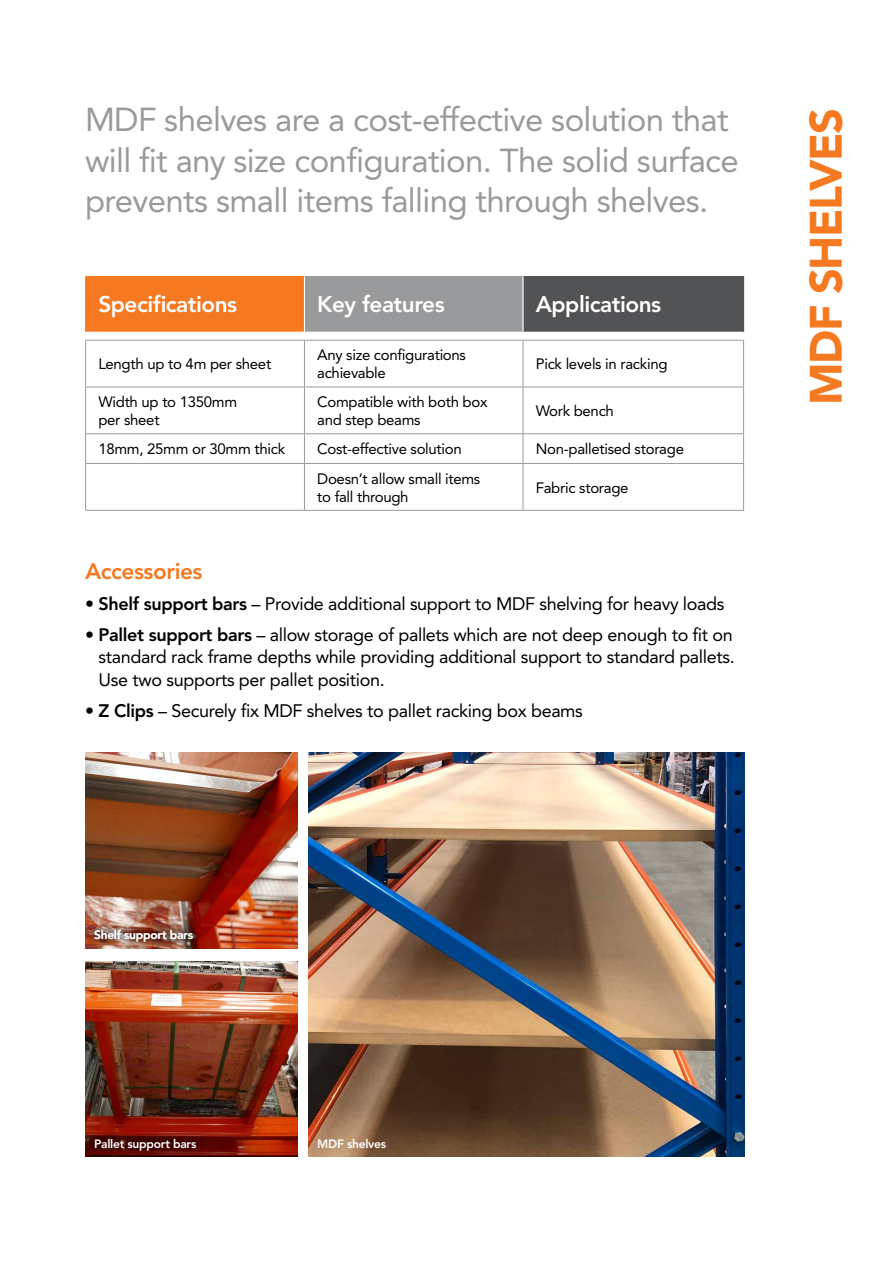
<style>
.page{position:relative;width:893px;height:1263px;background:#fff}
.page>*{position:absolute;margin:0;border:0;box-sizing:border-box;transform-origin:0 0}
.t1{font:900 45px "Avenir";letter-spacing:-.03em;color:#f47920}
.t2{font:33px/40.5px "Avenir";letter-spacing:-.02em;color:#989a9c}
.t3{font:800 22.5px "Avenir";letter-spacing:-.02em;color:#fff}
.t4{font:800 22.5px "Avenir";letter-spacing:-.02em;color:#f47920}
.t5{font:18px/22.5px "Avenir";letter-spacing:-.02em;color:#000;text-align:justify}
.t6{font:15px/18px "Avenir";letter-spacing:-.02em;color:#000}
.t7{font:800 12px "Avenir";letter-spacing:-.02em;color:#fff}
.s1{font-weight:800}
</style>
<div class="page">
<div style="left:86px;top:276px;width:218px;height:56px;background:#f47920"></div>
<div style="left:304px;top:276px;width:219px;height:56px;background:#989a9c"></div>
<div style="left:523px;top:276px;width:221px;height:56px;background:#525355"></div>
<svg style="left:86px;top:339px;width:658px;height:1px"></svg>
<hr style="left:85px;top:276px;width:1px;height:56px;background:#f47920">
<hr style="left:304px;top:276px;width:1px;height:56px;background:#fff">
<hr style="left:522px;top:276px;width:2px;height:56px;background:#fff">
<hr style="left:85px;top:340px;width:219px;height:1px;background:#989a9c">
<hr style="left:85px;top:341px;width:1px;height:46px;background:#989a9c">
<hr style="left:304px;top:340px;width:219px;height:1px;background:#989a9c">
<hr style="left:304px;top:341px;width:1px;height:46px;background:#989a9c">
<hr style="left:523px;top:340px;width:221px;height:1px;background:#989a9c">
<hr style="left:523px;top:341px;width:1px;height:46px;background:#989a9c">
<hr style="left:743px;top:341px;width:1px;height:46px;background:#989a9c">
<hr style="left:85px;top:387px;width:219px;height:1px;background:#989a9c">
<hr style="left:85px;top:387px;width:1px;height:46px;background:#989a9c">
<hr style="left:304px;top:387px;width:219px;height:1px;background:#989a9c">
<hr style="left:304px;top:387px;width:1px;height:46px;background:#989a9c">
<hr style="left:523px;top:387px;width:221px;height:1px;background:#989a9c">
<hr style="left:523px;top:387px;width:1px;height:46px;background:#989a9c">
<hr style="left:743px;top:387px;width:1px;height:46px;background:#989a9c">
<hr style="left:85px;top:433px;width:219px;height:1px;background:#989a9c">
<svg style="left:85px;top:434px;width:1px;height:29px"></svg>
<hr style="left:304px;top:433px;width:219px;height:1px;background:#989a9c">
<svg style="left:304px;top:434px;width:1px;height:29px"></svg>
<hr style="left:523px;top:433px;width:221px;height:1px;background:#989a9c">
<svg style="left:523px;top:434px;width:1px;height:29px"></svg>
<svg style="left:743px;top:434px;width:1px;height:29px"></svg>
<hr style="left:85px;top:463px;width:219px;height:1px;background:#989a9c">
<hr style="left:85px;top:464px;width:1px;height:46px;background:#989a9c">
<hr style="left:304px;top:463px;width:219px;height:1px;background:#989a9c">
<hr style="left:304px;top:464px;width:1px;height:46px;background:#989a9c">
<hr style="left:523px;top:463px;width:221px;height:1px;background:#989a9c">
<hr style="left:523px;top:464px;width:1px;height:46px;background:#989a9c">
<hr style="left:743px;top:464px;width:1px;height:46px;background:#989a9c">
<hr style="left:85px;top:510px;width:219px;height:1px;background:#989a9c">
<hr style="left:304px;top:510px;width:219px;height:1px;background:#989a9c">
<hr style="left:523px;top:510px;width:221px;height:1px;background:#989a9c">
<img style="left:85px;top:961px;width:213px;height:196px">
<div style="left:86px;top:1130px;width:119px;height:29px;background:#000;opacity:.8"></div>
<img style="left:308px;top:753px;width:436px;height:404px">
<img style="left:85px;top:753px;width:213px;height:195px">
<div style="left:86px;top:921px;width:115px;height:29px;background:#000;opacity:.8"></div>
<h2 class="t2" style="left:85px;top:100px;width:655px">MDF shelves are a cost-effective solution that will fit any size configuration. The solid surface prevents small items falling through shelves.</h2>
<p class="t3" style="left:98px;top:291px;width:140px">Specifications</p>
<p class="t3" style="left:317px;top:291px;width:129px">Key features</p>
<p class="t3" style="left:536px;top:291px;width:127px">Applications</p>
<p class="t6" style="left:98px;top:355px;width:174px">Length up to 4m per sheet</p>
<p class="t6" style="left:317px;top:346px;width:150px">Any size configurations achievable</p>
<p class="t6" style="left:536px;top:355px;width:133px">Pick levels in racking</p>
<p class="t6" style="left:98px;top:393px;width:140px">Width up to 1350mm per sheet</p>
<p class="t6" style="left:317px;top:393px;width:172px">Compatible with both box and step beams</p>
<p class="t6" style="left:536px;top:402px;width:80px">Work bench</p>
<p class="t6" style="left:98px;top:440px;width:188px">18mm, 25mm or 30mm thick</p>
<p class="t6" style="left:317px;top:440px;width:146px">Cost-effective solution</p>
<p class="t6" style="left:536px;top:440px;width:150px">Non-palletised storage</p>
<p class="t6" style="left:317px;top:469px;width:165px">Doesn’t allow small items to fall through</p>
<p class="t6" style="left:536px;top:478px;width:94px">Fabric storage</p>
<p class="t4" style="left:85px;top:558px;width:119px">Accessories</p>
<p class="t5" style="left:85px;top:592px;width:641px"><span class="s1">• Shelf support bars</span> – Provide additional support to MDF shelving for heavy loads</p>
<p class="t5" style="left:99px;top:623px;width:638px;text-indent:-14px"><span class="s1">• Pallet support bars</span> – allow storage of pallets which are not deep enough to fit on standard rack frame depths while providing additional support to standard pallets.<br>Use two supports per pallet position.</p>
<p class="t5" style="left:85px;top:699px;width:499px"><span class="s1">• Z Clips</span> – Securely fix MDF shelves to pallet racking box beams</p>
<h1 class="t1" style="left:799px;top:405px;width:299px;rotate:-90deg">MDF SHELVES</h1>
<p class="t7" style="left:94px;top:928px;width:101px">Shelf support bars</p>
<p class="t7" style="left:94px;top:1136px;width:104px">Pallet support bars</p>
<p class="t7" style="left:317px;top:1136px;width:70px">MDF shelves</p>
</div>
